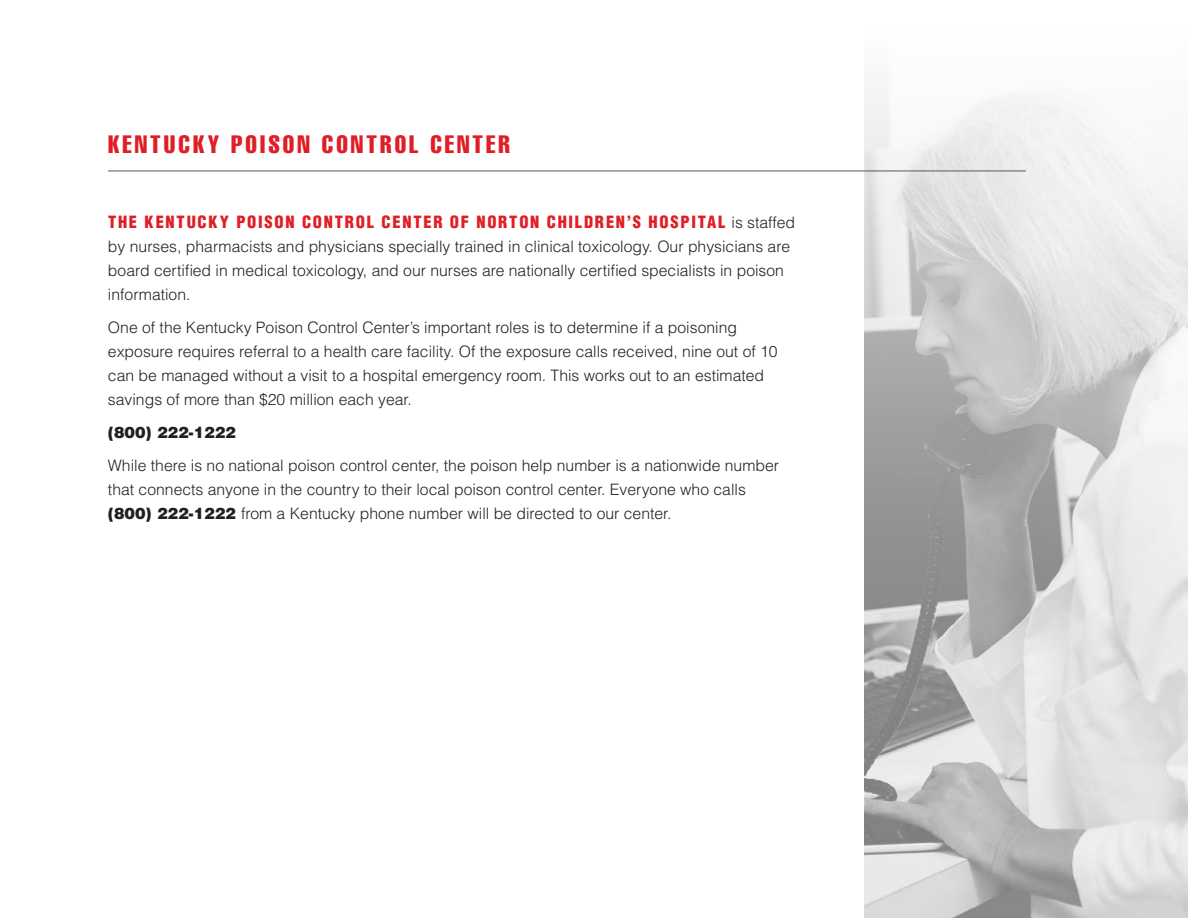
<style>
.page{position:relative;width:1188px;height:918px;background:#fff}
.page>*{position:absolute;margin:0;border:0;box-sizing:border-box;transform-origin:0 0}
.t1{font:24.75px "Helvetica LT Std Comp";letter-spacing:.125em;color:#df1e25}
.t2{font:900 condensed 16.5px "Helvetica LT Std";letter-spacing:.105em;color:#df1e25}
.t3{font:300 15.75px/24px "Helvetica LT Std";color:#231f20}
.t4{font:900 15.75px "Helvetica LT Std";color:#231f20}
.s1{font-weight:300;font-stretch:normal;font-size:15.75px;color:#231f20}
.s2{font-weight:900}
</style>
<div class="page">
<img style="left:864px;top:90px;width:324px;height:828px">
<hr style="left:108px;top:171px;width:918px;height:1px;background:#57585a">
<h1 class="t1" style="left:108px;top:128px;width:404px">KENTUCKY POISON CONTROL CENTER</h1>
<p class="t2" style="left:108px;top:211px;width:689px">THE KENTUCKY POISON CONTROL CENTER OF NORTON CHILDREN’S HOSPITAL <span class="s1">is staffed</span></p>
<p class="t3" style="left:108px;top:234px;width:684px">by nurses, pharmacists and physicians specially trained in clinical toxicology. Our physicians are board certified in medical toxicology, and our nurses are nationally certified specialists in poison information.</p>
<p class="t3" style="left:108px;top:315px;width:671px">One of the Kentucky Poison Control Center’s important roles is to determine if a poisoning exposure requires referral to a health care facility. Of the exposure calls received, nine out of 10 can be managed without a visit to a hospital emergency room. This works out to an estimated savings of more than $20 million each year.</p>
<p class="t4" style="left:108px;top:422px;width:129px">(800) 222-1222</p>
<p class="t3" style="left:108px;top:453px;width:673px">While there is no national poison control center, the poison help number is a nationwide number that connects anyone in the country to their local poison control center. Everyone who calls <span class="s2">(800) 222-1222</span> from a Kentucky phone number will be directed to our center.</p>
</div>
